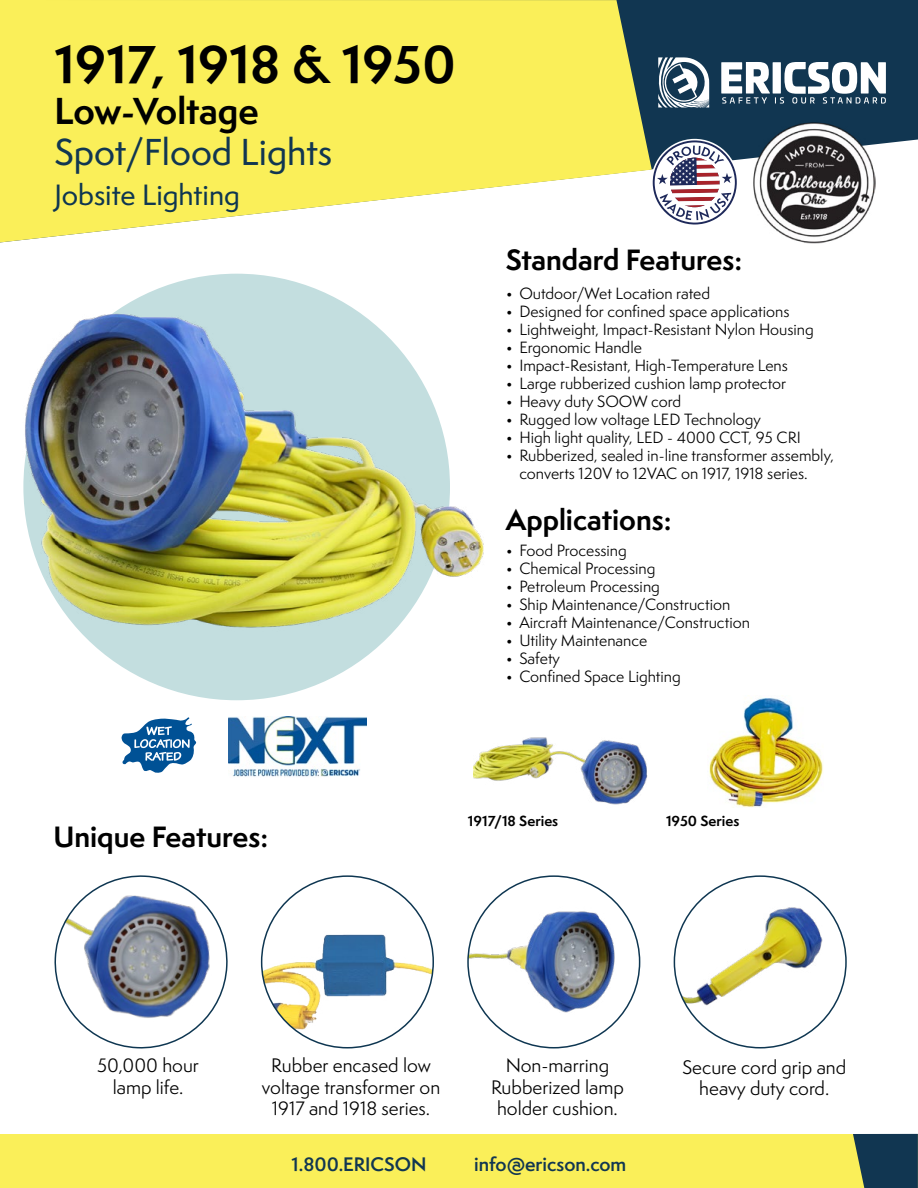
<style>
.page{position:relative;width:918px;height:1188px;background:#fff}
.page>*{position:absolute;margin:0;border:0;box-sizing:border-box;transform-origin:0 0}
.t1{font:700 49.5px "Semplicita Pro";color:#000}
.t2{font:500 34.5px "Semplicita Pro";color:#113651}
.t3{font:700 34.5px "Semplicita Pro";letter-spacing:-.005em;color:#000}
.t4{font:700 27px "Semplicita Pro";color:#000}
.t5{font:500 27px "Semplicita Pro";color:#0e3651}
.t6{font:18px/21.6px "Semplicita Pro";color:#000;text-align:center}
.t7{font:600 18px "Semplicita Pro";color:#113651}
.t8{font:15px/18px "Semplicita Pro";color:#000}
.t9{font:700 13.5px "Semplicita Pro";color:#000}
</style>
<div class="page">
<div style="left:0;top:1134px;width:853px;height:54px;background:#faef59"></div>
<svg style="left:853px;top:1134px;width:65px;height:54px;background:#254651"></svg>
<svg style="left:652px;top:0;width:266px;height:190px;background:#264860"></svg>
<svg style="left:658px;top:57px;width:51px;height:51px"></svg>
<svg style="left:721px;top:62px;width:165px;height:42px"></svg>
<svg style="left:0;top:0;width:652px;height:242px;background:#f6ed71"></svg>
<div style="left:23px;top:274px;width:427px;height:426px;background:#c3dedf;border-radius:50%"></div>
<img style="left:674px;top:895px;width:172px;height:130px">
<img style="left:54px;top:875px;width:174px;height:174px">
<img style="left:262px;top:887px;width:171px;height:161px">
<img style="left:468px;top:895px;width:172px;height:148px">
<svg style="left:122px;top:717px;width:74px;height:56px"></svg>
<img style="left:709px;top:698px;width:114px;height:110px">
<img style="left:474px;top:737px;width:174px;height:68px">
<img style="left:23px;top:273px;width:461px;height:399px">
<img style="left:228px;top:716px;width:138px;height:61px">
<img style="left:752px;top:120px;width:123px;height:124px">
<svg style="left:652px;top:140px;width:85px;height:85px"></svg>
<h1 class="t1" style="left:55px;top:27px;width:403px">1917, 1918 &amp; 1950</h1>
<h2 class="t3" style="left:55px;top:85px;width:206px">Low-Voltage</h2>
<h2 class="t2" style="left:55px;top:128px;width:279px">Spot/Flood Lights</h2>
<h3 class="t5" style="left:55px;top:176px;width:187px">Jobsite Lighting</h3>
<h3 class="t4" style="left:54px;top:817px;width:216px">Unique Features:</h3>
<h3 class="t4" style="left:506px;top:239px;width:238px">Standard Features:</h3>
<p class="t8" style="left:506px;top:284px;width:206px">• Outdoor/Wet Location rated</p>
<p class="t8" style="left:506px;top:302px;width:285px">• Designed for confined space applications</p>
<p class="t8" style="left:506px;top:320px;width:309px">• Lightweight, Impact-Resistant Nylon Housing</p>
<p class="t8" style="left:506px;top:338px;width:138px">• Ergonomic Handle</p>
<p class="t8" style="left:506px;top:356px;width:283px">• Impact-Resistant, High-Temperature Lens</p>
<p class="t8" style="left:506px;top:374px;width:282px">• Large rubberized cushion lamp protector</p>
<p class="t8" style="left:506px;top:392px;width:177px">• Heavy duty SOOW cord</p>
<p class="t8" style="left:506px;top:410px;width:257px">• Rugged low voltage LED Technology</p>
<p class="t8" style="left:506px;top:428px;width:296px">• High light quality, LED - 4000 CCT, 95 CRI</p>
<p class="t8" style="left:519px;top:446px;width:316px;text-indent:-14px">• Rubberized, sealed in-line transformer assembly, converts 120V to 12VAC on 1917, 1918 series.</p>
<h3 class="t4" style="left:506px;top:500px;width:167px">Applications:</h3>
<p class="t8" style="left:506px;top:541px;width:122px">• Food Processing</p>
<p class="t8" style="left:506px;top:559px;width:151px">• Chemical Processing</p>
<p class="t8" style="left:506px;top:577px;width:156px">• Petroleum Processing</p>
<p class="t8" style="left:506px;top:595px;width:226px">• Ship Maintenance/Construction</p>
<p class="t8" style="left:506px;top:613px;width:246px">• Aircraft Maintenance/Construction</p>
<p class="t8" style="left:506px;top:631px;width:143px">• Utility Maintenance</p>
<p class="t8" style="left:506px;top:649px;width:56px">• Safety</p>
<p class="t8" style="left:506px;top:667px;width:176px">• Confined Space Lighting</p>
<p class="t9" style="left:468px;top:811px;width:92px">1917/18 Series</p>
<p class="t9" style="left:666px;top:811px;width:75px">1950 Series</p>
<p class="t6" style="left:97px;top:1054px;width:103px">50,000 hour lamp life.</p>
<p class="t6" style="left:262px;top:1054px;width:180px">Rubber encased low voltage transformer on<br>1917 and 1918 series.</p>
<p class="t6" style="left:491px;top:1054px;width:134px">Non-marring<br>Rubberized lamp holder cushion.</p>
<p class="t7" style="left:292px;top:1151px;width:137px">1.800.ERICSON</p>
<p class="t7" style="left:474px;top:1151px;width:154px">info@ericson.com</p>
<p class="t6" style="left:682px;top:1056px;width:165px">Secure cord grip and heavy duty cord.</p>
</div>
